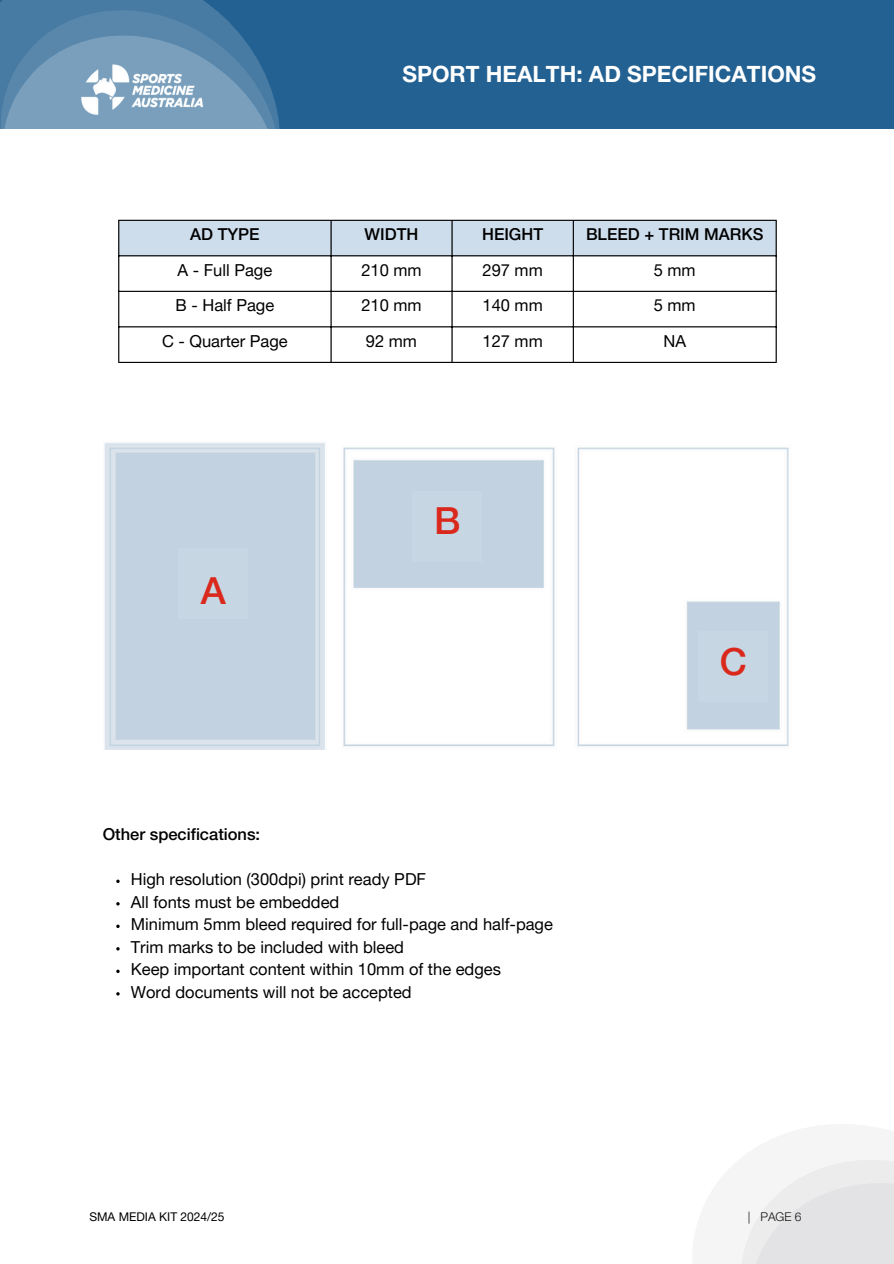
<style>
.page{position:relative;width:894px;height:1264px;background:#fff}
.page>*{position:absolute;margin:0;border:0;box-sizing:border-box;transform-origin:0 0}
.t1{font:500 37.5px "Helvetica Neue LT Pro";color:#da291c}
.t2{font:700 22.5px "Helvetica Neue LT Pro";color:#fff}
.t3{font:16.5px "Helvetica Neue LT Pro";color:#000}
.t4{font:500 16.5px "Helvetica Neue LT Pro";color:#000}
.t5{font:12px "Helvetica Neue LT Pro";color:#000}
.t6{font:300 12px "Helvetica Neue LT Pro";color:#100f0d}
</style>
<div class="page">
<div style="left:0;top:0;width:893px;height:129px;background:#236192"></div>
<svg style="left:741px;top:1159px;width:152px;height:104px"></svg>
<svg style="left:0;top:0;width:299px;height:295px"></svg>
<img style="left:77px;top:61px;width:129px;height:57px">
<div style="left:119px;top:221px;width:656px;height:34px;background:#cdddeb"></div>
<hr style="left:118px;top:221px;width:1px;height:141px;background:#000">
<hr style="left:330px;top:221px;width:1px;height:141px;background:#000">
<hr style="left:451px;top:221px;width:1px;height:141px;background:#000">
<hr style="left:572px;top:221px;width:1px;height:141px;background:#000">
<hr style="left:775px;top:221px;width:1px;height:141px;background:#000">
<hr style="left:118px;top:220px;width:658px;height:1px;background:#000">
<hr style="left:118px;top:255px;width:658px;height:1px;background:#000">
<hr style="left:118px;top:291px;width:658px;height:1px;background:#000">
<hr style="left:118px;top:326px;width:658px;height:1px;background:#000">
<hr style="left:118px;top:362px;width:658px;height:1px;background:#000">
<svg style="left:116px;top:879px;width:4px;height:4px"></svg>
<svg style="left:116px;top:902px;width:4px;height:3px"></svg>
<svg style="left:116px;top:924px;width:4px;height:4px"></svg>
<svg style="left:116px;top:947px;width:4px;height:3px"></svg>
<svg style="left:116px;top:969px;width:4px;height:4px"></svg>
<svg style="left:116px;top:992px;width:4px;height:3px"></svg>
<img style="left:104px;top:443px;width:685px;height:306px">
<div style="left:178px;top:549px;width:70px;height:70px;background:#c6d6e3"></div>
<div style="left:412px;top:491px;width:69px;height:70px;background:#c6d6e3"></div>
<div style="left:698px;top:631px;width:69px;height:71px;background:#c6d6e3"></div>
<p class="t2" style="left:402px;top:66px;width:415px">SPORT HEALTH: AD SPECIFICATIONS</p>
<p class="t4" style="left:190px;top:228px;width:71px">AD TYPE</p>
<p class="t4" style="left:364px;top:228px;width:55px">WIDTH</p>
<p class="t4" style="left:482px;top:228px;width:63px">HEIGHT</p>
<p class="t4" style="left:586px;top:228px;width:179px">BLEED + TRIM MARKS</p>
<p class="t3" style="left:177px;top:264px;width:96px">A - Full Page</p>
<p class="t3" style="left:361px;top:264px;width:62px">210 mm</p>
<p class="t3" style="left:482px;top:264px;width:62px">297 mm</p>
<p class="t3" style="left:653px;top:264px;width:43px">5 mm</p>
<p class="t3" style="left:175px;top:299px;width:100px">B - Half Page</p>
<p class="t3" style="left:361px;top:299px;width:62px">210 mm</p>
<p class="t3" style="left:482px;top:299px;width:62px">140 mm</p>
<p class="t3" style="left:653px;top:299px;width:43px">5 mm</p>
<p class="t3" style="left:162px;top:335px;width:127px">C - Quarter Page</p>
<p class="t3" style="left:366px;top:335px;width:53px">92 mm</p>
<p class="t3" style="left:482px;top:335px;width:62px">127 mm</p>
<p class="t3" style="left:663px;top:335px;width:24px">NA</p>
<p class="t1" style="left:201px;top:576px;width:27px">A</p>
<p class="t1" style="left:434px;top:507px;width:28px">B</p>
<p class="t4" style="left:103px;top:828px;width:159px">Other specifications:</p>
<p class="t3" style="left:131px;top:873px;width:297px">High resolution (300dpi) print ready PDF</p>
<h2 class="t3" style="left:131px;top:896px;width:210px">All fonts must be embedded</h2>
<p class="t3" style="left:131px;top:918px;width:423px">Minimum 5mm bleed required for full-page and half-page</p>
<p class="t3" style="left:131px;top:941px;width:275px">Trim marks to be included with bleed</p>
<p class="t3" style="left:131px;top:963px;width:371px">Keep important content within 10mm of the edges</p>
<p class="t3" style="left:131px;top:986px;width:282px">Word documents will not be accepted</p>
<p class="t1" style="left:719px;top:648px;width:29px">C</p>
<h1 class="t5" style="left:89px;top:1211px;width:137px">SMA MEDIA KIT 2024/25</h1>
<p class="t6" style="left:747px;top:1211px;width:55px">| PAGE 6</p>
</div>
